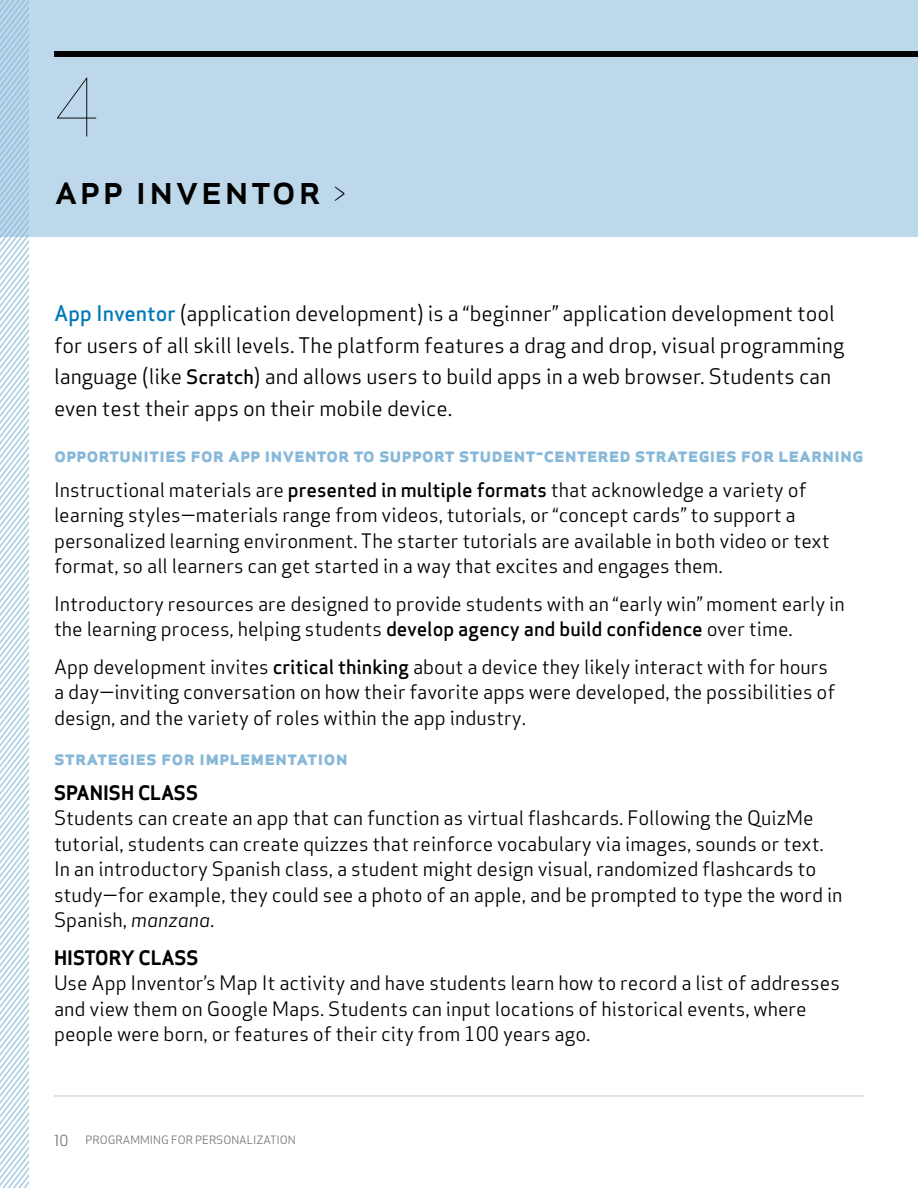
<style>
.page{position:relative;width:918px;height:1188px;background:#fff}
.page>*{position:absolute;margin:0;border:0;box-sizing:border-box;transform-origin:0 0}
.t1{font:78px "Apex Sans Extra Light T";color:#000}
.t2{font:42px "Apex Sans Medium C";letter-spacing:.03em;color:#000}
.t3{font:21px/31.5px "Apex Sans Book T";color:#000}
.t4{font:21px "Apex Sans Bold C";letter-spacing:-.005em;color:#87b8d9}
.t5{font:19.5px/25.5px "Apex Sans Book T";color:#000}
.t6{font:19.5px "Apex Sans Bold T";color:#000}
.t7{font:11.25px "Apex Sans Book C";color:#777372}
.s1{font-family:"Apex Sans Light T"}
.s2{font-family:"Apex Sans Medium T";color:#0079b8}
.s3{font-family:"Apex Sans Medium T";font-size:19.5px}
.s4{font-family:"Apex Sans Medium T"}
.s5{font-family:"Apex Sans Book Italic T"}
.s6{font-size:15px}
</style>
<div class="page">
<hr style="left:54px;top:1096px;width:810px;height:1px;background:#c7c8ca">
<div style="left:0;top:0;width:918px;height:236px;background:#bdd8ea"></div>
<svg style="left:0;top:0;width:28px;height:1188px"></svg>
<div style="left:54px;top:51px;width:864px;height:6px;background:#000"></div>
<h1 class="t1" style="left:54px;top:58px;width:48px">4</h1>
<h2 class="t2" style="left:54px;top:162px;width:295px">app inventor <span class="s1">&gt;</span></h2>
<p class="t3" style="left:54px;top:298px;width:792px"><span class="s2">App Inventor</span> (application development) is a “beginner” application development tool for users of all skill levels. The platform features a drag and drop, visual programming language (like <span class="s3">Scratch</span>) and allows users to build apps in a web browser. Students can even test their apps on their mobile device.</p>
<p class="t4" style="left:54px;top:441px;width:811px">opportunities for app inventor to support student-centered strategies for learning</p>
<p class="t5" style="left:54px;top:477px;width:777px">Instructional materials are <span class="s4">presented in multiple formats</span> that acknowledge a variety of learning styles—materials range from videos, tutorials, or “concept cards” to support a personalized learning environment. The starter tutorials are available in both video or text format, so all learners can get started in a way that excites and engages them.</p>
<p class="t5" style="left:54px;top:591px;width:792px">Introductory resources are designed to provide students with an “early win” moment early in the learning process, helping students <span class="s4">develop agency and build confidence</span> over time.</p>
<p class="t5" style="left:54px;top:654px;width:783px">App development invites <span class="s4">critical thinking</span> about a device they likely interact with for hours a day—inviting conversation on how their favorite apps were developed, the possibilities of design, and the variety of roles within the app industry.</p>
<p class="t4" style="left:54px;top:744px;width:295px">strategies for implementation</p>
<p class="t6" style="left:54px;top:780px;width:146px">SPANISH CLASS</p>
<p class="t5" style="left:54px;top:805px;width:790px">Students can create an app that can function as virtual flashcards. Following the QuizMe tutorial, students can create quizzes that reinforce vocabulary via images, sounds or text.<br>In an introductory Spanish class, a student might design visual, randomized flashcards to study—for example, they could see a photo of an apple, and be prompted to type the word in Spanish, <span class="s5">manzana</span>.</p>
<p class="t6" style="left:54px;top:945px;width:146px">HISTORY CLASS</p>
<p class="t5" style="left:54px;top:970px;width:787px">Use App Inventor’s Map It activity and have students learn how to record a list of addresses and view them on Google Maps. Students can input locations of historical events, where people were born, or features of their city from 100 years ago.</p>
<p class="t7" style="left:54px;top:1133px;width:243px"><span class="s6">10</span> PROGRAMMING FOR PERSONALIZATION</p>
</div>
